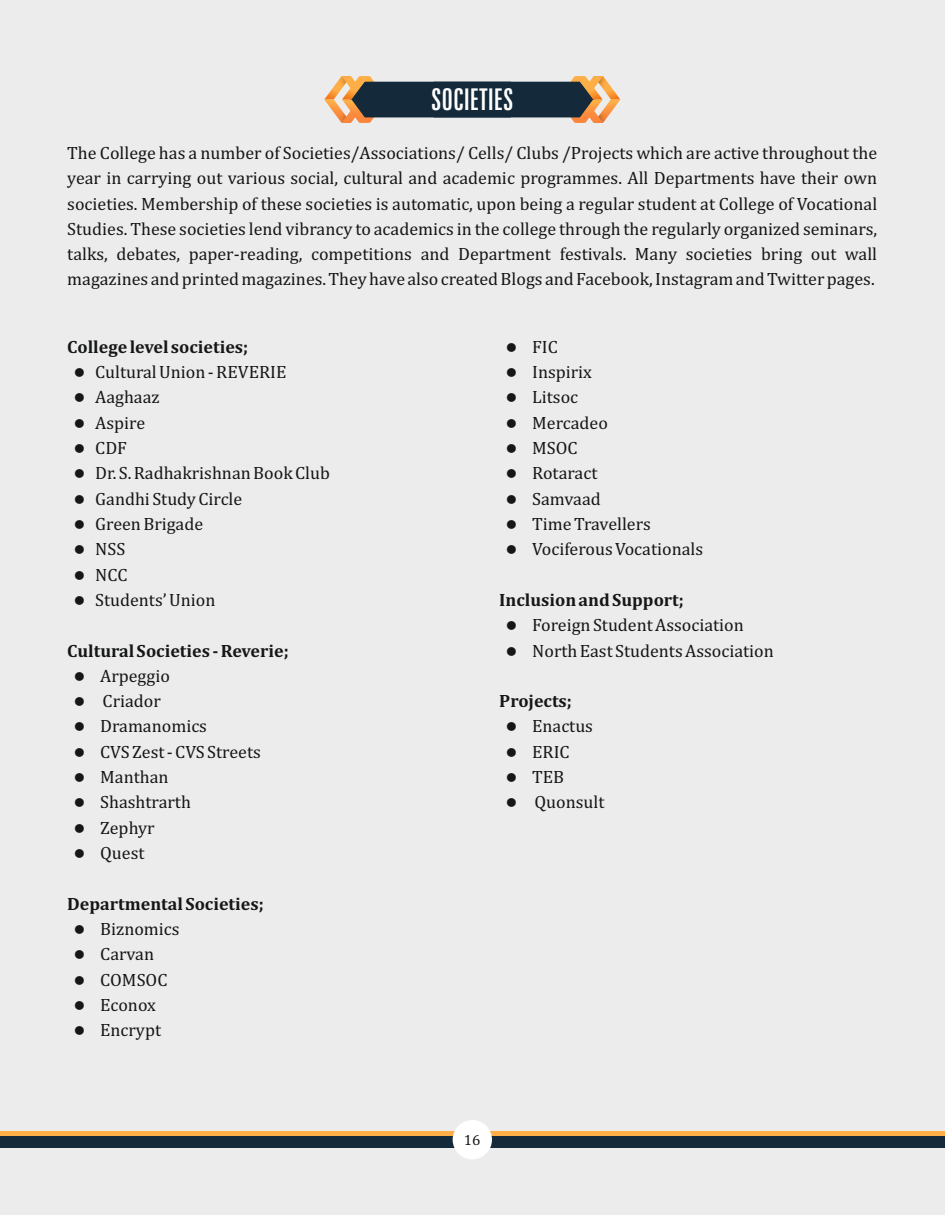
<style>
.page{position:relative;width:945px;height:1215px;background:#ececec}
.page>*{position:absolute;margin:0;border:0;box-sizing:border-box;transform-origin:0 0}
.t1{font:extra-condensed 30px "Zurich BT";color:#fff}
.t2{font:18px/25.3px "Cambria";color:#151616;text-align:justify}
.t3{font:700 18px "Cambria";color:#151616}
.t4{font:15px "Cambria";color:#151616}
</style>
<div class="page">
<div style="left:0;top:1136px;width:945px;height:12px;background:#142939"></div>
<hr style="left:0;top:1131px;width:945px;height:4px;background:#feae47">
<svg style="left:324px;top:76px;width:296px;height:47px"></svg>
<div style="left:453px;top:1120px;width:39px;height:39px;background:#fff;border-radius:50%"></div>
<h1 class="t1" style="left:431px;top:87px;width:84px">SOCIETIES</h1>
<p class="t2" style="left:67px;top:141px;width:812px">The College has a number of Societies/Associations/ Cells/ Clubs /Projects which are active throughout the year in carrying out various social, cultural and academic programmes. All Departments have their own societies. Membership of these societies is automatic, upon being a regular student at College of Vocational Studies. These societies lend vibrancy to academics in the college through the regularly organized seminars, talks, debates, paper-reading, competitions and Department festivals. Many societies bring out wall magazines and printed magazines. They have also created Blogs and Facebook, Instagram and Twitter pages.</p>
<p class="t3" style="left:67px;top:339px;width:182px">College level societies;</p>
<p class="t2" style="left:74px;top:360px;width:214px">● Cultural Union - REVERIE</p>
<p class="t2" style="left:74px;top:386px;width:87px">● Aaghaaz</p>
<p class="t2" style="left:74px;top:411px;width:73px">● Aspire</p>
<p class="t2" style="left:74px;top:436px;width:55px">● CDF</p>
<p class="t2" style="left:74px;top:462px;width:258px">● Dr. S. Radhakrishnan Book Club</p>
<p class="t2" style="left:74px;top:487px;width:170px">● Gandhi Study Circle</p>
<p class="t2" style="left:74px;top:512px;width:131px">● Green Brigade</p>
<p class="t2" style="left:74px;top:538px;width:53px">● NSS</p>
<p class="t2" style="left:74px;top:563px;width:55px">● NCC</p>
<p class="t2" style="left:74px;top:588px;width:143px">● Students’ Union</p>
<p class="t3" style="left:67px;top:643px;width:223px">Cultural Societies - Reverie;</p>
<p class="t2" style="left:74px;top:664px;width:98px">● Arpeggio</p>
<p class="t2" style="left:74px;top:689px;width:89px">● Criador</p>
<p class="t2" style="left:74px;top:715px;width:135px">● Dramanomics</p>
<p class="t2" style="left:74px;top:765px;width:96px">● Manthan</p>
<p class="t2" style="left:74px;top:740px;width:189px">● CVS Zest - CVS Streets</p>
<p class="t2" style="left:74px;top:791px;width:119px">● Shashtrarth</p>
<p class="t2" style="left:74px;top:816px;width:82px">● Zephyr</p>
<p class="t2" style="left:74px;top:841px;width:72px">● Quest</p>
<p class="t3" style="left:67px;top:896px;width:198px">Departmental Societies;</p>
<p class="t2" style="left:74px;top:917px;width:107px">● Biznomics</p>
<p class="t2" style="left:74px;top:943px;width:82px">● Carvan</p>
<p class="t2" style="left:74px;top:968px;width:95px">● COMSOC</p>
<p class="t2" style="left:74px;top:993px;width:84px">● Econox</p>
<p class="t2" style="left:74px;top:1019px;width:89px">● Encrypt</p>
<p class="t2" style="left:506px;top:335px;width:54px">● FIC</p>
<p class="t2" style="left:506px;top:360px;width:88px">● Inspirix</p>
<p class="t2" style="left:506px;top:386px;width:74px">● Litsoc</p>
<p class="t2" style="left:506px;top:411px;width:104px">● Mercadeo</p>
<p class="t2" style="left:506px;top:436px;width:73px">● MSOC</p>
<p class="t2" style="left:506px;top:462px;width:93px">● Rotaract</p>
<p class="t2" style="left:506px;top:487px;width:96px">● Samvaad</p>
<p class="t2" style="left:506px;top:512px;width:147px">● Time Travellers</p>
<p class="t2" style="left:506px;top:538px;width:199px">● Vociferous Vocationals</p>
<p class="t3" style="left:499px;top:592px;width:186px">Inclusion and Support;</p>
<p class="t2" style="left:506px;top:639px;width:270px">● North East Students Association</p>
<p class="t2" style="left:506px;top:614px;width:240px">● Foreign Student Association</p>
<p class="t3" style="left:499px;top:693px;width:74px">Projects;</p>
<p class="t2" style="left:506px;top:715px;width:89px">● Enactus</p>
<p class="t2" style="left:506px;top:740px;width:65px">● ERIC</p>
<p class="t2" style="left:506px;top:765px;width:60px">● TEB</p>
<p class="t2" style="left:506px;top:791px;width:100px">● Quonsult</p>
<p class="t4" style="left:464px;top:1133px;width:18px">16</p>
</div>
